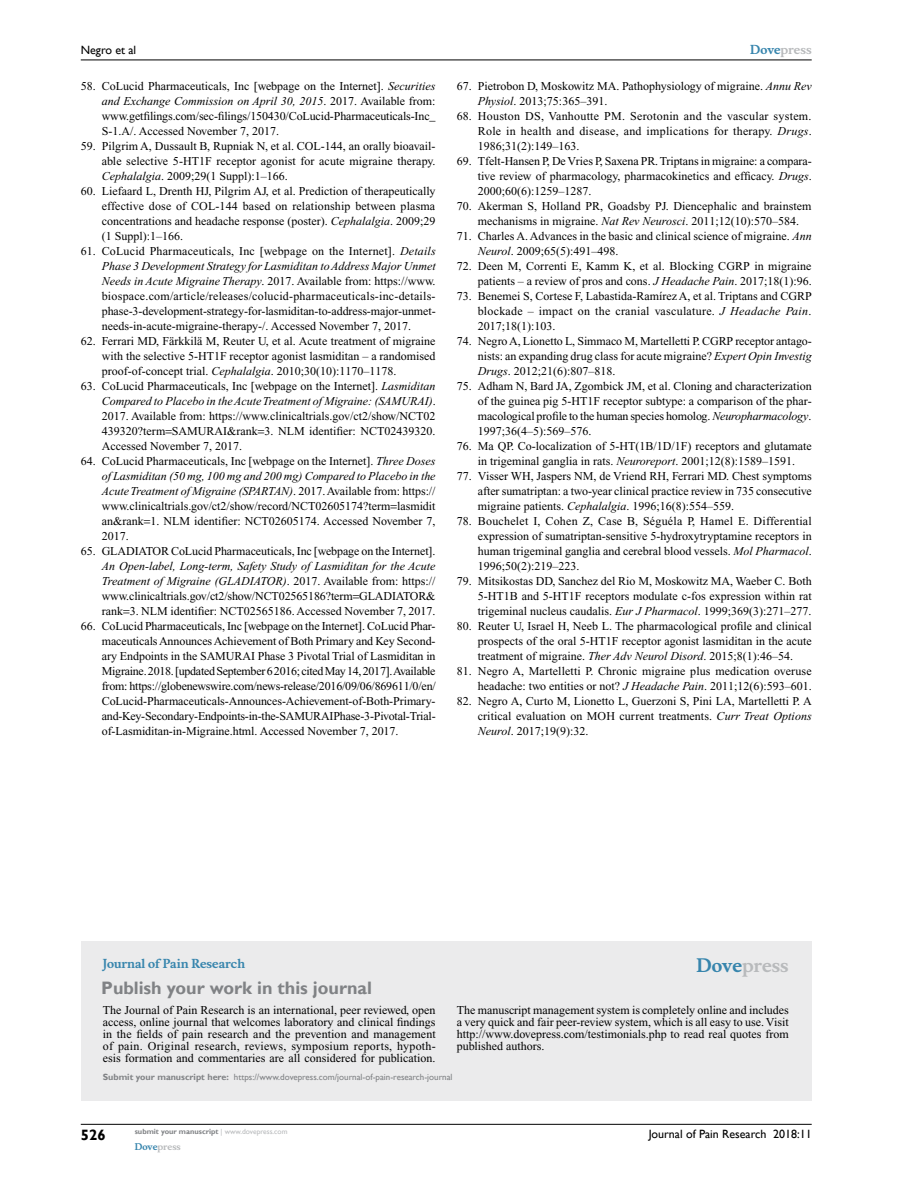
<style>
.page{position:relative;width:918px;height:1188px;background:#fff}
.page>*{position:absolute;margin:0;border:0;box-sizing:border-box;transform-origin:0 0}
.t1{font:700 18px "Gill Sans";color:#808285}
.t2{font:700 18px "Musee";color:#b8babc}
.t3{font:700 15px "Gill Sans";color:#000}
.t4{font:12px/15px "Times New Roman";color:#000;text-align:justify}
.t5{font:12px "Gill Sans";color:#000}
.t6{font:700 12px "Musee";color:#3785ad}
.t7{font:700 12px "Musee";color:#b8babc}
.t8{font:9px "Gill Sans";color:#808285}
.t9{font:700 9px "Musee";color:#b8babc}
.t10{font:700 7.5px "Gill Sans";color:#808285}
.s1{font-style:italic}
.s2{color:#3785ad}
.s3{font-weight:700}
.s4{font-weight:400;color:#b8babc}
</style>
<div class="page">
<div style="left:81px;top:941px;width:731px;height:159px;background:#ebebec"></div>
<hr style="left:81px;top:1124px;width:731px;height:1px;background:#000">
<hr style="left:81px;top:60px;width:731px;height:1px;background:#000">
<p class="t5" style="left:81px;top:43px;width:57px">Negro et al</p>
<p class="t4" style="left:102px;top:79px;width:335px;text-indent:-21px">58. CoLucid Pharmaceuticals, Inc [webpage on the Internet]. <span class="s1">Securities and Exchange Commission on April 30, 2015</span>. 2017. Available from: www.getfilings.com/sec-filings/150430/CoLucid-Pharmaceuticals-Inc_ S-1.A/. Accessed November 7, 2017.</p>
<p class="t4" style="left:102px;top:139px;width:335px;text-indent:-21px">59. Pilgrim A, Dussault B, Rupniak N, et al. COL-144, an orally bioavail&shy;able selective 5-HT1F receptor agonist for acute migraine therapy.<br><span class="s1">Cephalalgia</span>. 2009;29(1 Suppl):1–166.</p>
<p class="t4" style="left:102px;top:184px;width:335px;text-indent:-21px">60. Liefaard L, Drenth HJ, Pilgrim AJ, et al. Prediction of therapeutically effective dose of COL-144 based on relationship between plasma concentrations and headache response (poster). <span class="s1">Cephalalgia</span>. 2009;29 (1 Suppl):1–166.</p>
<p class="t4" style="left:102px;top:244px;width:335px;text-indent:-21px">61. CoLucid Pharmaceuticals, Inc [webpage on the Internet]. <span class="s1">Details Phase 3 Development Strategy for Lasmiditan to Address Major Unmet Needs in Acute Migraine Therapy</span>. 2017. Available from: https://www. biospace.com/article/releases/colucid-pharmaceuticals-inc-details&shy;phase-3-development-strategy-for-lasmiditan-to-address-major-unmet&shy;needs-in-acute-migraine-therapy-/. Accessed November 7, 2017.</p>
<p class="t4" style="left:102px;top:334px;width:335px;text-indent:-21px">62. Ferrari MD, Färkkilä M, Reuter U, et al. Acute treatment of migraine with the selective 5-HT1F receptor agonist lasmiditan – a randomised proof-of-concept trial. <span class="s1">Cephalalgia</span>. 2010;30(10):1170–1178.</p>
<p class="t4" style="left:102px;top:379px;width:335px;text-indent:-21px">63. CoLucid Pharmaceuticals, Inc [webpage on the Internet]. <span class="s1">Lasmiditan Compared to Placebo in the Acute Treatment of Migraine: (SAMURAI)</span>.<br>2017. Available from: https://www.clinicaltrials.gov/ct2/show/NCT02<br>439320?term SAMURAI&amp;rank 3. NLM identifier: NCT02439320.<br>Accessed November 7, 2017.</p>
<p class="t4" style="left:102px;top:454px;width:335px;text-indent:-21px">64. CoLucid Pharmaceuticals, Inc [webpage on the Internet]. <span class="s1">Three Doses of Lasmiditan (50 mg, 100 mg and 200 mg) Compared to Placebo in the Acute Treatment of Migraine (SPARTAN)</span>. 2017. Available from: https:// www.clinicaltrials.gov/ct2/show/record/NCT02605174?term lasmidit an&amp;rank 1. NLM identifier: NCT02605174. Accessed November 7, 2017.</p>
<p class="t4" style="left:81px;top:544px;width:356px">65. GLADIATOR CoLucid Pharmaceuticals, Inc [webpage on the Internet].</p>
<p class="t4" style="left:102px;top:559px;width:335px"><span class="s1">An Open-label, Long-term, Safety Study of Lasmiditan for the Acute Treatment of Migraine (GLADIATOR)</span>. 2017. Available from: https:// www.clinicaltrials.gov/ct2/show/NCT02565186?term GLADIATOR&amp; rank 3. NLM identifier: NCT02565186. Accessed November 7, 2017.</p>
<p class="t4" style="left:102px;top:619px;width:336px;text-indent:-21px">66. CoLucid Pharmaceuticals, Inc [webpage on the Internet]. CoLucid Phar&shy;maceuticals Announces Achievement of Both Primary and Key Second&shy;ary Endpoints in the SAMURAI Phase 3 Pivotal Trial of Lasmiditan in Migraine. 2018. [updated September 6 2016; cited May 14, 2017]. Available from: https://globenewswire.com/news-release/2016/09/06/869611/0/en/ CoLucid-Pharmaceuticals-Announces-Achievement-of-Both-Primary&shy;and-Key-Secondary-Endpoints-in-the-SAMURAIPhase-3-Pivotal-Trial&shy;of-Lasmiditan-in-Migraine.html. Accessed November 7, 2017.</p>
<p class="t7" style="left:750px;top:43px;width:63px"><span class="s2">Dove</span>press</p>
<p class="t4" style="left:478px;top:79px;width:335px;text-indent:-21px">67. Pietrobon D, Moskowitz MA. Pathophysiology of migraine. <span class="s1">Annu Rev<br>Physiol</span>. 2013;75:365–391.</p>
<p class="t4" style="left:478px;top:109px;width:335px;text-indent:-21px">68. Houston DS, Vanhoutte PM. Serotonin and the vascular system.<br>Role in health and disease, and implications for therapy. <span class="s1">Drugs</span>.<br>1986;31(2):149–163.</p>
<p class="t4" style="left:478px;top:154px;width:335px;text-indent:-21px">69. Tfelt-Hansen P, De Vries P, Saxena PR. Triptans in migraine: a compara&shy;tive review of pharmacology, pharmacokinetics and efficacy. <span class="s1">Drugs</span>.<br>2000;60(6):1259–1287.</p>
<p class="t4" style="left:478px;top:199px;width:335px;text-indent:-21px">70. Akerman S, Holland PR, Goadsby PJ. Diencephalic and brainstem mechanisms in migraine. <span class="s1">Nat Rev Neurosci</span>. 2011;12(10):570–584.</p>
<p class="t4" style="left:478px;top:229px;width:335px;text-indent:-21px">71. Charles A. Advances in the basic and clinical science of migraine. <span class="s1">Ann<br>Neurol</span>. 2009;65(5):491–498.</p>
<p class="t4" style="left:457px;top:259px;width:356px;text-align:right">72. Deen M, Correnti E, Kamm K, et al. Blocking CGRP in migraine patients – a review of pros and cons. <span class="s1">J Headache Pain</span>. 2017;18(1):96.</p>
<p class="t4" style="left:478px;top:289px;width:335px;text-indent:-21px">73. Benemei S, Cortese F, Labastida-Ramírez A, et al. Triptans and CGRP blockade – impact on the cranial vasculature. <span class="s1">J Headache Pain</span>.<br>2017;18(1):103.</p>
<p class="t4" style="left:478px;top:334px;width:335px;text-indent:-21px">74. Negro A, Lionetto L, Simmaco M, Martelletti P. CGRP receptor antago&shy;nists: an expanding drug class for acute migraine? <span class="s1">Expert Opin Investig Drugs</span>. 2012;21(6):807–818.</p>
<p class="t4" style="left:478px;top:379px;width:335px;text-indent:-21px">75. Adham N, Bard JA, Zgombick JM, et al. Cloning and characterization of the guinea pig 5-HT1F receptor subtype: a comparison of the phar&shy;macological profile to the human species homolog. <span class="s1">Neuropharmacology</span>.<br>1997;36(4–5):569–576.</p>
<p class="t4" style="left:457px;top:439px;width:356px;text-align:center">76. Ma QP. Co-localization of 5-HT(1B/1D/1F) receptors and glutamate in trigeminal ganglia in rats. <span class="s1">Neuroreport</span>. 2001;12(8):1589–1591.</p>
<p class="t4" style="left:478px;top:469px;width:335px;text-indent:-21px">77. Visser WH, Jaspers NM, de Vriend RH, Ferrari MD. Chest symptoms after sumatriptan: a two-year clinical practice review in 735 consecutive migraine patients. <span class="s1">Cephalalgia</span>. 1996;16(8):554–559.</p>
<p class="t4" style="left:478px;top:514px;width:335px;text-indent:-21px">78. Bouchelet I, Cohen Z, Case B, Séguéla P, Hamel E. Differential expression of sumatriptan-sensitive 5-hydroxytryptamine receptors in human trigeminal ganglia and cerebral blood vessels. <span class="s1">Mol Pharmacol</span>.<br>1996;50(2):219–223.</p>
<p class="t4" style="left:478px;top:574px;width:335px;text-indent:-21px">79. Mitsikostas DD, Sanchez del Rio M, Moskowitz MA, Waeber C. Both 5-HT1B and 5-HT1F receptors modulate c-fos expression within rat trigeminal nucleus caudalis. <span class="s1">Eur J Pharmacol</span>. 1999;369(3):271–277.</p>
<p class="t4" style="left:478px;top:619px;width:335px;text-indent:-21px">80. Reuter U, Israel H, Neeb L. The pharmacological profile and clinical prospects of the oral 5-HT1F receptor agonist lasmiditan in the acute treatment of migraine. <span class="s1">Ther Adv Neurol Disord</span>. 2015;8(1):46–54.</p>
<p class="t4" style="left:457px;top:664px;width:356px;text-align:right">81. Negro A, Martelletti P. Chronic migraine plus medication overuse headache: two entities or not? <span class="s1">J Headache Pain</span>. 2011;12(6):593–601.</p>
<p class="t4" style="left:478px;top:694px;width:335px;text-indent:-21px">82. Negro A, Curto M, Lionetto L, Guerzoni S, Pini LA, Martelletti P. A critical evaluation on MOH current treatments. <span class="s1">Curr Treat Options Neurol</span>. 2017;19(9):32.</p>
<p class="t6" style="left:103px;top:956px;width:144px">Journal of Pain Research</p>
<h1 class="t1" style="left:101px;top:977px;width:272px">Publish your work in this journal</h1>
<h1 class="t2" style="left:697px;top:955px;width:94px"><span class="s2">Dove</span>press</h1>
<p class="t4" style="left:103px;top:1004px;width:335px;line-height:12px">The Journal of Pain Research is an international, peer reviewed, open access, online journal that welcomes laboratory and clinical findings in the fields of pain research and the prevention and management of pain. Original research, reviews, symposium reports, hypoth&shy;esis formation and commentaries are all considered for publication.</p>
<p class="t4" style="left:457px;top:1004px;width:334px;line-height:12px">The manuscript management system is completely online and includes a very quick and fair peer-review system, which is all easy to use. Visit http://www.dovepress.com/testimonials.php to read real quotes from published authors.</p>
<p class="t8" style="left:103px;top:1072px;width:351px"><span class="s3">Submit your manuscript here:</span> https://www.dovepress.com/journal-of-pain-research-journal</p>
<p class="t3" style="left:81px;top:1126px;width:26px">526</p>
<p class="t10" style="left:135px;top:1127px;width:154px">submit your manuscript <span class="s4">| www.dovepress.com</span></p>
<p class="t9" style="left:135px;top:1141px;width:48px"><span class="s2">Dove</span>press</p>
<p class="t5" style="left:649px;top:1127px;width:164px">Journal of Pain Research 2018:11</p>
</div>
